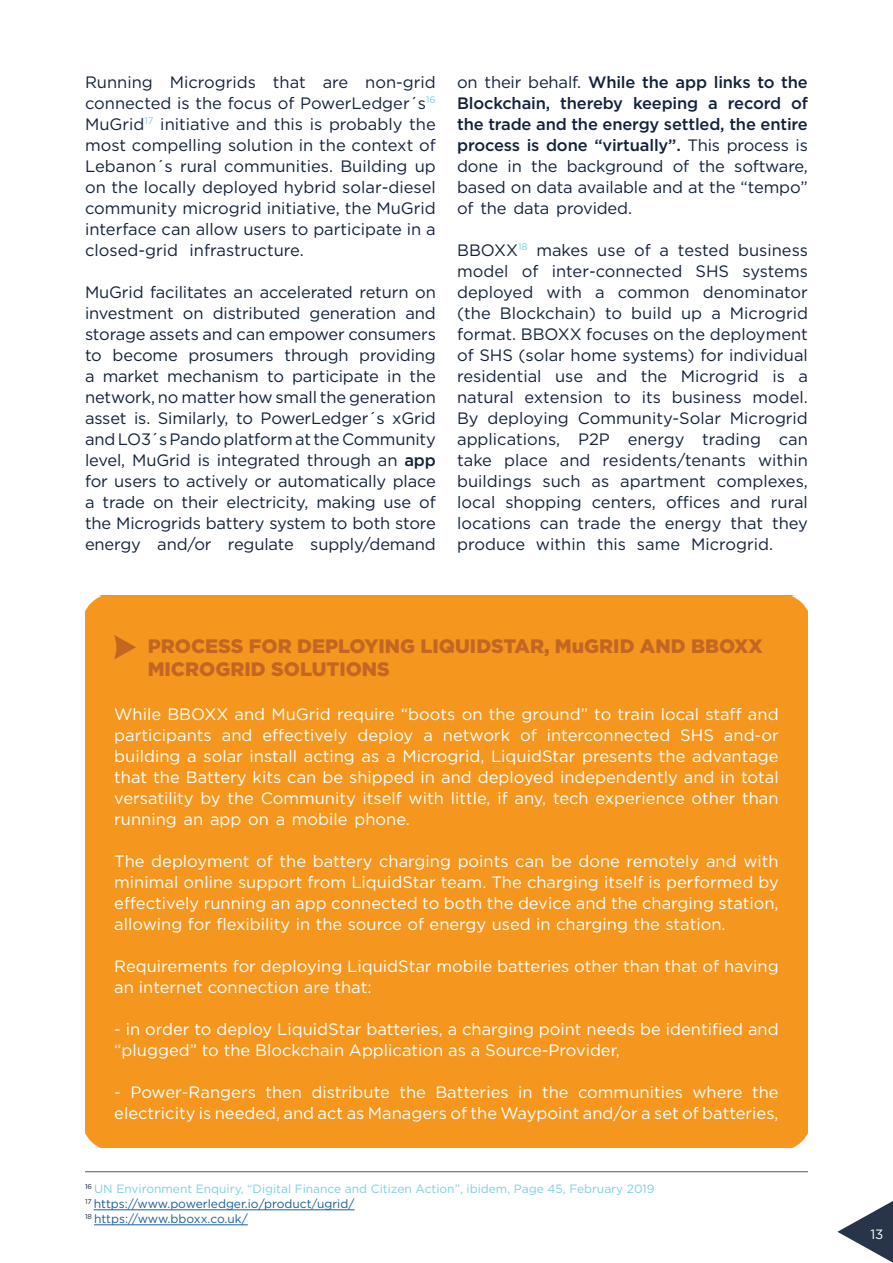
<style>
.page{position:relative;width:893px;height:1263px;background:#fff}
.page>*{position:absolute;margin:0;border:0;box-sizing:border-box;transform-origin:0 0}
.t1{font:900 19.5px/22.5px "Gotham";color:#c36624}
.t2{font:16.5px/21px "Gotham";color:#13223a;text-align:justify}
.t3{font:16.5px/21px "Gotham";color:#fff}
.t4{font:500 16.5px/21px "Gotham";letter-spacing:-.01em;color:#13223a;text-align:justify}
.t5{font:13.5px "Gotham";color:#fff}
.t6{font:12px "Gotham";color:#7dd0df}
.t7{font:12px "Gotham";color:#175d9e}
.s1{font-weight:500}
.s2{font-weight:400}
</style>
<div class="page">
<svg style="left:837px;top:1201px;width:56px;height:62px"></svg>
<div style="left:85px;top:596px;width:723px;height:552px;background:#f5961f"></div>
<svg style="left:114px;top:635px;width:22px;height:24px"></svg>
<svg style="left:85px;top:595px;width:16px;height:16px"></svg>
<svg style="left:85px;top:1133px;width:16px;height:15px"></svg>
<svg style="left:791px;top:595px;width:17px;height:16px"></svg>
<svg style="left:792px;top:1133px;width:16px;height:15px"></svg>
<hr style="left:94px;top:1209px;width:260px;height:1px;background:#175d9e">
<hr style="left:94px;top:1224px;width:154px;height:1px;background:#175d9e">
<hr style="left:85px;top:1171px;width:723px;height:1px;background:#57585a">
<p class="t2" style="left:85px;top:71px;width:352px">Running Microgrids that are non-grid connected is the focus of PowerLedger´s<sup>16<br></sup>MuGrid<sup>17</sup> initiative and this is probably the most compelling solution in the context of Lebanon´s rural communities. Building up on the locally deployed hybrid solar-diesel community microgrid initiative, the MuGrid interface can allow users to participate in a closed-grid infrastructure.</p>
<p class="t2" style="left:85px;top:281px;width:352px">MuGrid facilitates an accelerated return on investment on distributed generation and storage assets and can empower consumers to become prosumers through providing a market mechanism to participate in the network, no matter how small the generation asset is. Similarly, to PowerLedger´s xGrid and LO3´s Pando platform at the Community level, MuGrid is integrated through an <span class="s1">app </span>for users to actively or automatically place a trade on their electricity, making use of the Microgrids battery system to both store energy and/or regulate supply/demand</p>
<p class="t4" style="left:457px;top:71px;width:352px"><span class="s2">on their behalf.</span> While the app links to the Blockchain, thereby keeping a record of the trade and the energy settled, the entire process is done “virtually”. <span class="s2">This process is done in the background of the software, based on data available and at the “tempo” of the data provided.</span></p>
<p class="t2" style="left:457px;top:239px;width:352px">BBOXX<sup>18</sup> makes use of a tested business model of inter-connected SHS systems deployed with a common denominator (the Blockchain) to build up a Microgrid format. BBOXX focuses on the deployment of SHS (solar home systems) for individual residential use and the Microgrid is a natural extension to its business model.<br>By deploying Community-Solar Microgrid applications, P2P energy trading can take place and residents/tenants within buildings such as apartment complexes, local shopping centers, offices and rural locations can trade the energy that they produce within this same Microgrid.</p>
<p class="t1" style="left:148px;top:635px;width:617px">PROCESS FOR DEPLOYING LIQUIDSTAR, MuGRID AND BBOXX<br>MICROGRID SOLUTIONS</p>
<p class="t3" style="left:114px;top:703px;width:666px;text-align:justify">While BBOXX and MuGrid require “boots on the ground” to train local staff and participants and effectively deploy a network of interconnected SHS and-or building a solar install acting as a Microgrid, LiquidStar presents the advantage that the Battery kits can be shipped in and deployed independently and in total versatility by the Community itself with little, if any, tech experience other than running an app on a mobile phone.</p>
<p class="t3" style="left:114px;top:850px;width:666px;text-align:justify">The deployment of the battery charging points can be done remotely and with minimal online support from LiquidStar team. The charging itself is performed by effectively running an app connected to both the device and the charging station, allowing for flexibility in the source of energy used in charging the station.</p>
<p class="t3" style="left:114px;top:955px;width:666px">Requirements for deploying LiquidStar mobile batteries other than that of having an internet connection are that:</p>
<p class="t3" style="left:114px;top:1018px;width:666px">- in order to deploy LiquidStar batteries, a charging point needs be identified and “plugged” to the Blockchain Application as a Source-Provider,</p>
<p class="t3" style="left:114px;top:1081px;width:666px">- Power-Rangers then distribute the Batteries in the communities where the electricity is needed, and act as Managers of the Waypoint and/or a set of batteries,</p>
<p class="t6" style="left:85px;top:1182px;width:571px"><sup>16</sup> UN Environment Enquiry, “Digital Finance and Citizen Action”, ibidem, Page 45, February 2019</p>
<p class="t7" style="left:85px;top:1197px;width:271px"><sup>17</sup> https://www.powerledger.io/product/ugrid/</p>
<p class="t7" style="left:85px;top:1212px;width:164px"><sup>18</sup> https://www.bboxx.co.uk/</p>
<p class="t5" style="left:870px;top:1227px;width:15px">13</p>
</div>
